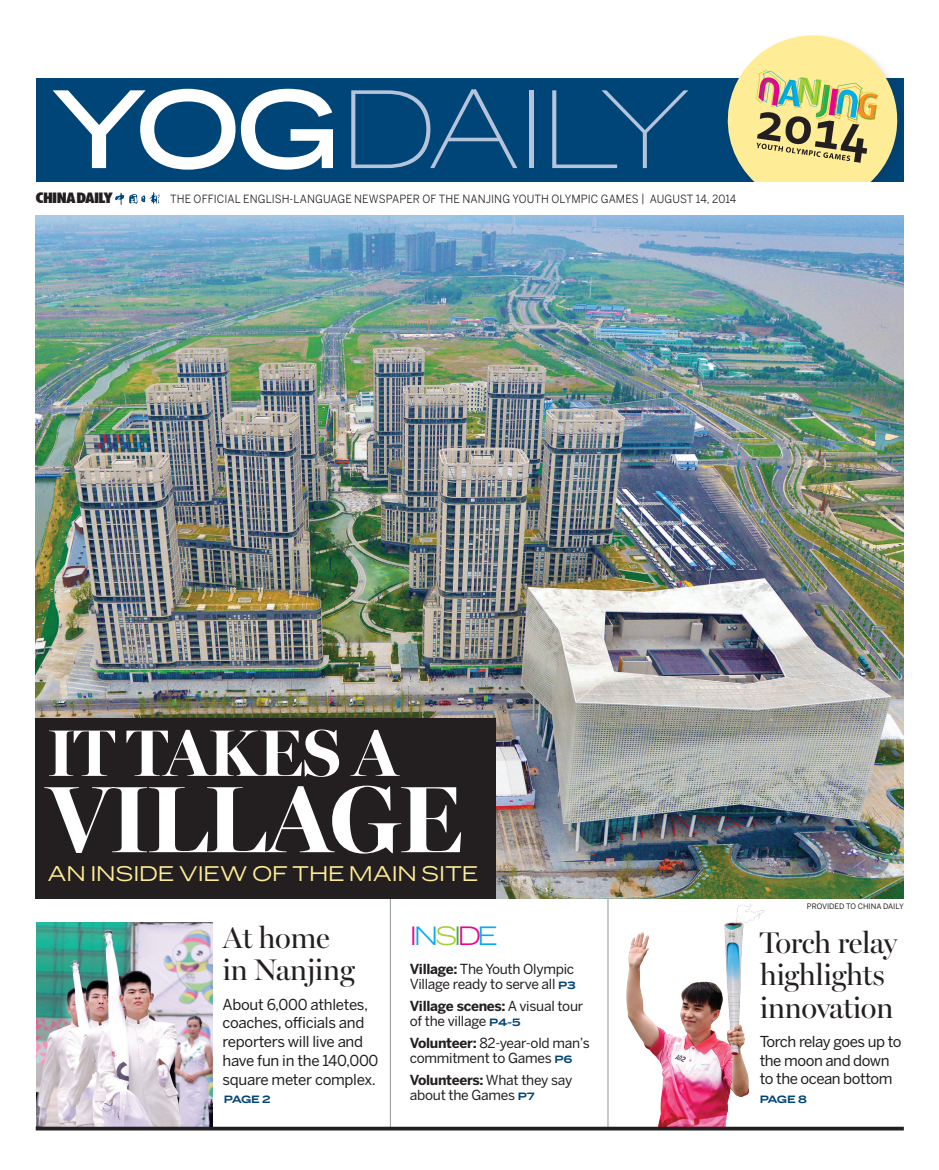
<style>
.page{position:relative;width:939px;height:1170px;background:#fff}
.page>*{position:absolute;margin:0;border:0;box-sizing:border-box;transform-origin:0 0}
.CNDY_Supplement_Subh{font:200 105px "Benton Sans Wide";letter-spacing:-.075em;color:#b6c4db}
.t1{font:700 95px "Big Miller";letter-spacing:-.01em;color:#fff}
.t2{font:700 66.25px "Big Miller";letter-spacing:-.01em;color:#fff}
.t3{font:30px/32.5px "Big Miller";letter-spacing:-.02em;color:#231f20}
.Star_Even_Folio_Name{font:25px "Benton Sans Wide";letter-spacing:-.14em;color:#ed028c}
.t4{font:20px "Benton Sans Wide";letter-spacing:-.01em;color:#ffec96}
.t5{font:15px/18.8px "Benton Sans";letter-spacing:-.025em;color:#231f20}
.t6{font:900 condensed 14.5px "Futura BT";letter-spacing:-.03em;color:#231f20;scale:1.2 1}
.t7{font:13.75px/15px "Benton Sans";letter-spacing:-.02em;color:#231f20}
.t8{font:11.25px "Benton Sans";letter-spacing:.01em;color:#231f20;scale:.95 1}
.t9{font:700 10px "Benton Sans Wide";letter-spacing:-.095em;color:#004578}
.asia__Photo__standar{font:7.5px "Benton Sans";color:#231f20}
.s1{font-weight:500;color:#fff}
.s2{color:#00aeef}
.s3{color:#a6ce39}
.s4{color:#40ae49}
.s5{font-weight:700}
.s6{font-family:"Benton Sans Wide";font-weight:700;font-size:10px;color:#004578}
</style>
<div class="page">
<img style="left:36px;top:922px;width:176px;height:204px">
<div style="left:36px;top:78px;width:868px;height:104px;background:#004578"></div>
<img style="left:36px;top:216px;width:868px;height:682px">
<hr style="left:390px;top:898px;width:1px;height:229px;background:#939598">
<img style="left:606px;top:878px;width:169px;height:248px">
<svg style="left:36px;top:1126px;width:868px;height:4px;background:#494345"></svg>
<div style="left:35px;top:718px;width:461px;height:180px;background:#231f20"></div>
<svg style="left:727px;top:35px;width:172px;height:147px"></svg>
<img style="left:115px;top:192px;width:45px;height:13px">
<p class="CNDY_Supplement_Subh" style="left:50px;top:66px;width:644px"><span class="s1">YOG</span>DAILY</p>
<p class="t6" style="left:36px;top:189px;width:66px">CHINADAILY</p>
<p class="t8" style="left:170px;top:192px;width:598px">THE OFFICIAL ENGLISH-LANGUAGE NEWSPAPER OF THE NANJING YOUTH OLYMPIC GAMES | AUGUST 14, 2014</p>
<p class="t2" style="left:48px;top:713px;width:352px">IT TAKES A</p>
<p class="t1" style="left:48px;top:762px;width:415px">VILLAGE</p>
<p class="t4" style="left:48px;top:861px;width:432px">AN INSIDE VIEW OF THE MAIN SITE</p>
<p class="t3" style="left:223px;top:920px;width:134px">At home in Nanjing</p>
<p class="t5" style="left:223px;top:994px;width:157px">About 6,000 athletes, coaches, officials and reporters will live and have fun in the 140,000 square meter complex.</p>
<p class="t9" style="left:224px;top:1093px;width:48px">PAGE 2</p>
<p class="Star_Even_Folio_Name" style="left:410px;top:919px;width:89px">I<span class="s2">N</span><span class="s3">S</span><span class="s4">I</span>D<span class="s2">E</span></p>
<p class="t7" style="left:410px;top:961px;width:168px"><span class="s5">Village:</span> The Youth Olympic<br>Village ready to serve all <span class="s6">P3</span></p>
<p class="t7" style="left:410px;top:998px;width:175px"><span class="s5">Village scenes:</span> A visual tour of the village <span class="s6">P4-5</span></p>
<p class="t7" style="left:410px;top:1035px;width:181px"><span class="s5">Volunteer:</span> 82-year-old man’s commitment to Games <span class="s6">P6</span></p>
<p class="t7" style="left:410px;top:1072px;width:164px"><span class="s5">Volunteers:</span> What they say about the Games <span class="s6">P7</span></p>
<p class="asia__Photo__standar" style="left:807px;top:901px;width:99px">PROVIDED TO CHINA DAILY</p>
<p class="t3" style="left:760px;top:925px;width:139px">Torch relay highlights innovation</p>
<p class="t5" style="left:760px;top:1031px;width:143px">Torch relay goes up to the moon and down to the ocean bottom</p>
<p class="t9" style="left:760px;top:1093px;width:49px">PAGE 8</p>
</div>
